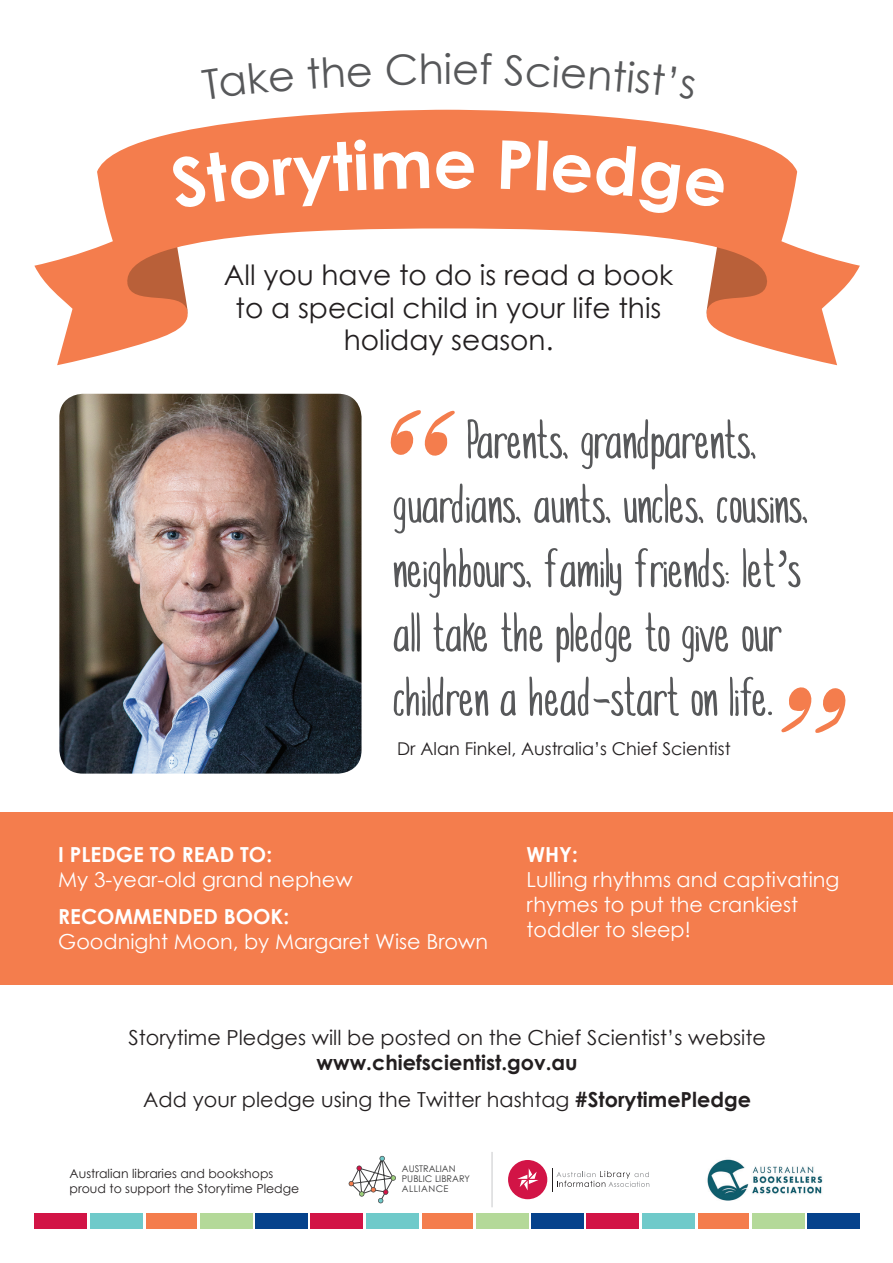
<style>
.page{position:relative;width:893px;height:1263px;background:#fff}
.page>*{position:absolute;margin:0;border:0;box-sizing:border-box;transform-origin:0 0}
.t1{font:243.75px "Post it Penscript";color:#f47d4d}
.t2{font:700 67.35px "Century Gothic";color:#fff}
.t3{font:53.55px/64.3px "Malam";color:#57585a}
.t4{font:41.4px "Century Gothic";color:#57585a}
.t5{font:28.05px/32.1px "Century Gothic";color:#231f20;text-align:center}
.t6{font:20.7px/24.9px "Century Gothic";color:#fff}
.t7{font:700 20.7px/36.6px "Century Gothic";color:#231f20;text-align:center}
.t8{font:20.7px "Century Gothic";color:#231f20}
.t9{font:700 20.7px "Century Gothic";color:#fff}
.t10{font:17.55px "Century Gothic";color:#231f20}
.t11{font:12.45px/14.9px "Century Gothic";color:#231f20}
.t12{font:9.15px/10.1px "Century Gothic";color:#3e3e3f}
.s1{font-family:"Noteworthy";font-weight:300}
.s2{font-weight:400}
</style>
<div class="page">
<svg style="left:349px;top:1156px;width:47px;height:47px"></svg>
<div style="left:508px;top:1160px;width:39px;height:39px;background:#d21446;border-radius:50%"></div>
<svg style="left:517px;top:1168px;width:21px;height:22px"></svg>
<svg style="left:552px;top:1168px;width:97px;height:23px"></svg>
<hr style="left:492px;top:1152px;width:1px;height:55px;background:#c7c8ca">
<img style="left:59px;top:394px;width:303px;height:380px">
<div style="left:200px;top:1213px;width:52px;height:16px;background:#b4d999"></div>
<div style="left:477px;top:1213px;width:52px;height:16px;background:#b4d999"></div>
<div style="left:753px;top:1213px;width:52px;height:16px;background:#b4d999"></div>
<div style="left:146px;top:1213px;width:50px;height:16px;background:#f47d4d"></div>
<div style="left:422px;top:1213px;width:51px;height:16px;background:#f47d4d"></div>
<div style="left:698px;top:1213px;width:51px;height:16px;background:#f47d4d"></div>
<div style="left:34px;top:1213px;width:52px;height:16px;background:#d21446"></div>
<div style="left:311px;top:1213px;width:52px;height:16px;background:#d21446"></div>
<div style="left:587px;top:1213px;width:52px;height:16px;background:#d21446"></div>
<div style="left:90px;top:1213px;width:52px;height:16px;background:#6fcaca"></div>
<div style="left:366px;top:1213px;width:52px;height:16px;background:#6fcaca"></div>
<div style="left:642px;top:1213px;width:52px;height:16px;background:#6fcaca"></div>
<div style="left:256px;top:1213px;width:52px;height:16px;background:#05428c"></div>
<div style="left:532px;top:1213px;width:52px;height:16px;background:#05428c"></div>
<div style="left:808px;top:1213px;width:52px;height:16px;background:#05428c"></div>
<svg style="left:34px;top:247px;width:154px;height:118px"></svg>
<svg style="left:706px;top:247px;width:154px;height:118px"></svg>
<svg style="left:97px;top:110px;width:700px;height:173px;fill:#f47d4d"></svg>
<div style="left:0;top:812px;width:893px;height:172px;background:#f47d4d"></div>
<svg style="left:428px;top:432px;width:17px;height:21px"></svg>
<svg style="left:392px;top:431px;width:20px;height:22px"></svg>
<svg style="left:791px;top:690px;width:17px;height:21px"></svg>
<svg style="left:824px;top:690px;width:21px;height:22px"></svg>
<img style="left:707px;top:1159px;width:116px;height:42px">
<div style="left:169px;top:139px;width:260px;height:70px;background:#f47d4d"></div>
<div style="left:501px;top:140px;width:225px;height:75px;background:#f47d4d"></div>
<p class="t4" style="left:444px;top:44px;width:10px">i</p>
<p class="t2" style="left:433px;top:121px;width:45px">e</p>
<p class="t5" style="left:224px;top:259px;width:451px">All you have to do is read a book to a special child in your life this holiday season.</p>
<h1 class="t1" style="left:391px;top:394px;width:64px">“</h1>
<p class="t3" style="left:394px;top:412px;width:417px;text-indent:74px">Parents, grandparents, guardians, aunts, uncles, cousins, neighbours, family friends: let<span class="s1">’</span>s all take the pledge to give our children a head<span class="s1">-</span>start on life.</p>
<h1 class="t1" style="left:845px;top:748px;width:64px;rotate:-180deg">“</h1>
<p class="t10" style="left:397px;top:738px;width:335px">Dr Alan Finkel, Australia’s Chief Scientist</p>
<p class="t9" style="left:58px;top:842px;width:215px">I PLEDGE TO READ TO:</p>
<p class="t6" style="left:58px;top:867px;width:296px">My 3-year-old grand nephew</p>
<p class="t9" style="left:58px;top:903px;width:232px">RECOMMENDED BOOK:</p>
<p class="t6" style="left:58px;top:928px;width:431px">Goodnight Moon, by Margaret Wise Brown</p>
<p class="t9" style="left:527px;top:842px;width:53px">WHY:</p>
<p class="t6" style="left:527px;top:867px;width:314px">Lulling rhythms and captivating rhymes to put the crankiest toddler to sleep!</p>
<p class="t8" style="left:128px;top:1025px;width:639px">Storytime Pledges will be posted on the Chief Scientist’s website</p>
<p class="t7" style="left:143px;top:1044px;width:609px">www.chiefscientist.gov.au<br><span class="s2">Add your pledge using the Twitter hashtag</span> #StorytimePledge</p>
<p class="t11" style="left:70px;top:1166px;width:231px">Australian libraries and bookshops proud to support the Storytime Pledge</p>
<p class="t12" style="left:402px;top:1163px;width:70px">AUSTRALIAN<br>PUBLIC LIBRARY<br>ALLIANCE</p>
</div>
